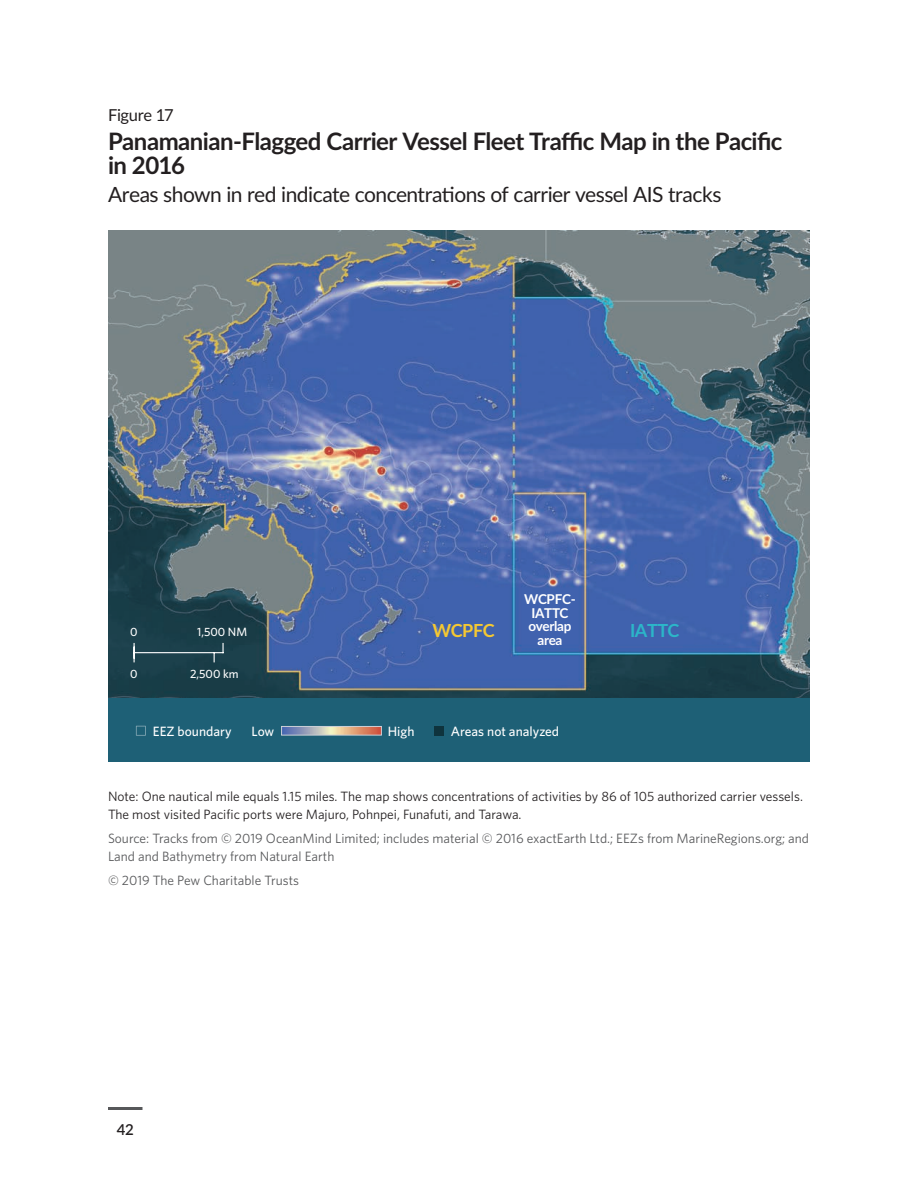
<style>
.page{position:relative;width:918px;height:1188px;background:#fff}
.page>*{position:absolute;margin:0;border:0;box-sizing:border-box;transform-origin:0 0}
.HED{font:700 24px/24px "Lato";letter-spacing:-.02em;color:#231f20}
.DEK{font:21px "Lato";letter-spacing:-.025em;color:#231f20}
.Body{font:700 18px "Lato";letter-spacing:-.025em;color:#f5c832}
.Body-2{font:700 18px "Lato";letter-spacing:-.02em;color:#2cb6c9}
.Figure{font:16.5px "Lato";letter-spacing:-.02em;color:#231f20}
.t1{font:600 15px "Lato";color:#231f20}
.Source{font:13.5px/18px "Whitney";color:#231f20}
.Source-2{font:13.5px/18px "Whitney";color:#57585a}
.Body-3{font:500 13.5px "Whitney";color:#fff}
.Body-4{font:700 13.5px/13.5px "Lato";letter-spacing:-.02em;color:#fff;text-align:center}
.Body-5{font:500 12px "Whitney";color:#fff}
</style>
<div class="page">
<hr style="left:108px;top:1107px;width:34px;height:3px;background:#57585a">
<img style="left:108px;top:230px;width:702px;height:468px">
<div style="left:108px;top:698px;width:702px;height:64px;background:#1e6076"></div>
<svg style="left:136px;top:726px;width:10px;height:10px"></svg>
<svg style="left:281px;top:726px;width:101px;height:10px"></svg>
<div style="left:435px;top:726px;width:9px;height:10px;background:#0f333d"></div>
<hr style="left:134px;top:652px;width:89px;height:1px;background:#fff">
<svg style="left:222px;top:643px;width:2px;height:10px"></svg>
<svg style="left:134px;top:643px;width:1px;height:19px"></svg>
<p class="Figure" style="left:108px;top:103px;width:67px">Figure 17</p>
<p class="HED" style="left:108px;top:128px;width:676px">Panamanian-Flagged Carrier Vessel Fleet Traffic Map in the Pacific in 2016</p>
<p class="DEK" style="left:108px;top:180px;width:615px">Areas shown in red indicate concentrations of carrier vessel AIS tracks</p>
<p class="Body-5" style="left:130px;top:624px;width:9px">0</p>
<p class="Body-5" style="left:197px;top:624px;width:52px">1,500 NM</p>
<p class="Body-5" style="left:130px;top:666px;width:9px">0</p>
<p class="Body-5" style="left:190px;top:666px;width:50px">2,500 km</p>
<p class="Body-4" style="left:524px;top:592px;width:53px">WCPFC-<br>IATTC overlap area</p>
<p class="Body" style="left:432px;top:617px;width:64px">WCPFC</p>
<p class="Body-2" style="left:630px;top:617px;width:51px">IATTC</p>
<p class="Body-3" style="left:153px;top:722px;width:80px">EEZ boundary</p>
<p class="Body-3" style="left:252px;top:722px;width:24px">Low</p>
<p class="Body-3" style="left:388px;top:722px;width:28px">High</p>
<p class="Body-3" style="left:451px;top:722px;width:110px">Areas not analyzed</p>
<p class="Source" style="left:108px;top:787px;width:696px">Note: One nautical mile equals 1.15 miles. The map shows concentrations of activities by 86 of 105 authorized carrier vessels.<br>The most visited Pacific ports were Majuro, Pohnpei, Funafuti, and Tarawa.</p>
<p class="Source-2" style="left:108px;top:829px;width:703px">Source: Tracks from © 2019 OceanMind Limited; includes material © 2016 exactEarth Ltd.; EEZs from MarineRegions.org; and<br>Land and Bathymetry from Natural Earth</p>
<p class="Source-2" style="left:108px;top:871px;width:193px">© 2019 The Pew Charitable Trusts</p>
<p class="t1" style="left:117px;top:1119px;width:19px">42</p>
</div>
